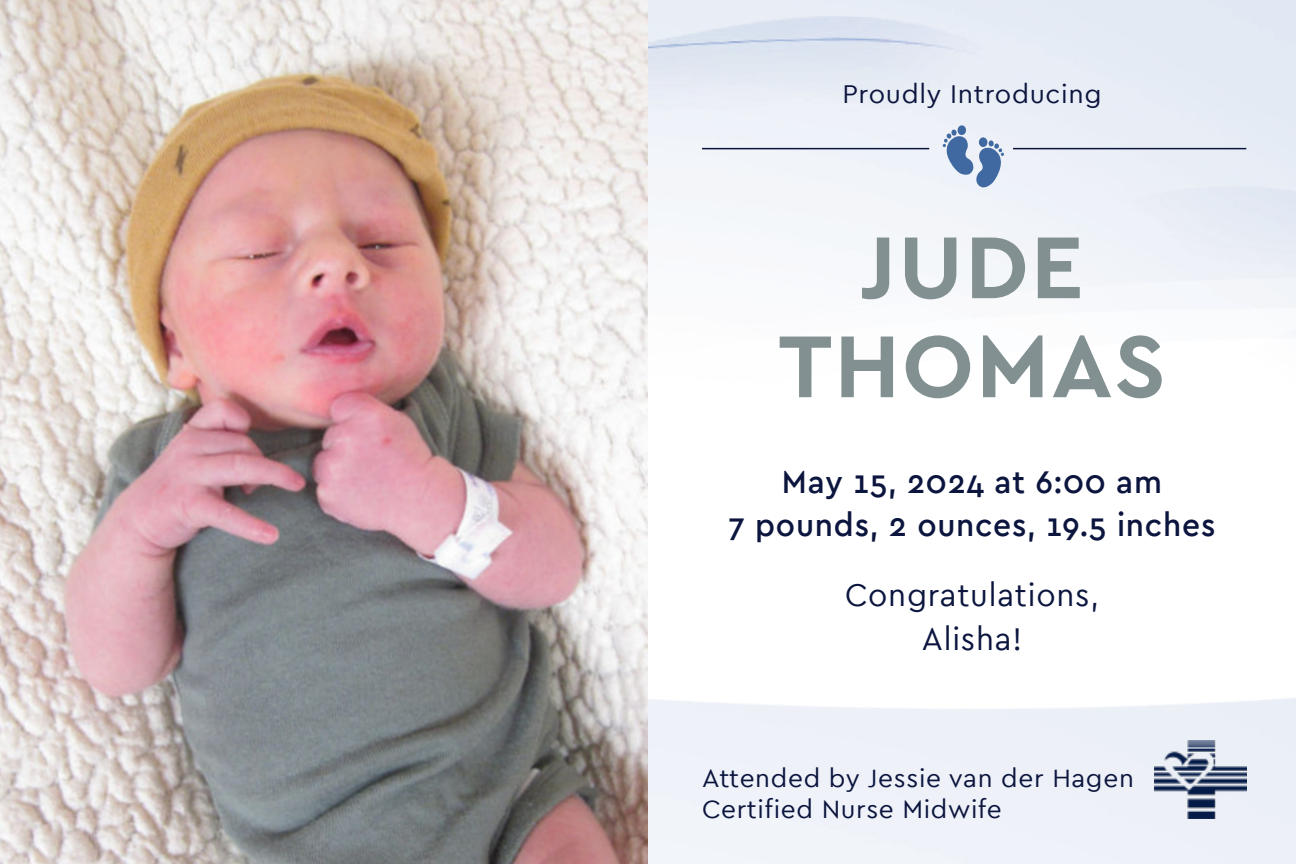
<style>
.page{position:relative;width:1296px;height:864px;background:#fff}
.page>*{position:absolute;margin:0;border:0;box-sizing:border-box;transform-origin:0 0}
.t1{font:700 91.8px/99px "Cera";letter-spacing:.025em;color:#829091;text-align:center}
.t2{font:500 33px/43.2px "Cera";letter-spacing:.025em;color:#0b153e;text-align:center;scale:.96 1}
.t3{font:33px/43.2px "Cera";letter-spacing:.025em;color:#0b153e;text-align:center;scale:.96 1}
.t4{font:27px "Cera";letter-spacing:.025em;color:#0b153e}
.t5{font:26.4px/31.5px "Cera";letter-spacing:.025em;color:#0b153e}
</style>
<div class="page">
<div style="left:648px;top:698px;width:648px;height:166px;background:#eef2f8"></div>
<img style="left:1155px;top:741px;width:92px;height:77px">
<img style="left:0;top:0;width:648px;height:864px">
<svg style="left:943px;top:125px;width:61px;height:62px;background:#a3b7d2"></svg>
<hr style="left:702px;top:148px;width:227px;height:1px;background:#0b153e">
<hr style="left:1013px;top:148px;width:233px;height:1px;background:#0b153e">
<p class="t4" style="left:842px;top:82px;width:261px">Proudly Introducing</p>
<h1 class="t1" style="left:778px;top:217px;width:389px">JUDE<br>THOMAS</h1>
<p class="t2" style="left:728px;top:462px;width:509px">May 15, 2024 at 6:00 am<br>7 pounds, 2 ounces, 19.5 inches</p>
<p class="t3" style="left:845px;top:575px;width:266px">Congratulations,<br>Alisha!</p>
<p class="t5" style="left:702px;top:764px;width:433px">Attended by Jessie van der Hagen<br>Certified Nurse Midwife</p>
</div>
